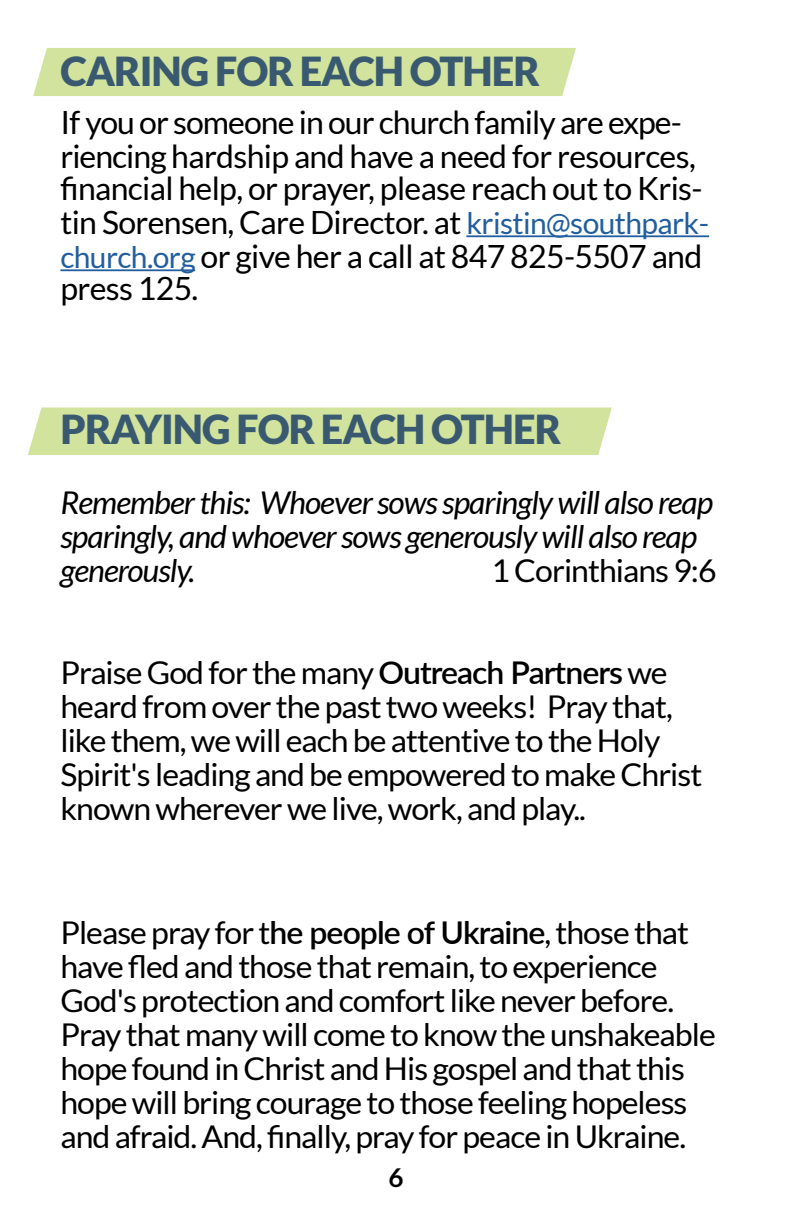
<style>
.page{position:relative;width:792px;height:1224px;background:#fff}
.page>*{position:absolute;margin:0;border:0;box-sizing:border-box;transform-origin:0 0}
.t1{font:900 40px "Lato";letter-spacing:-.025em;color:#395971}
.t2{font:32px/33.2px "Lato";letter-spacing:-.02em;color:#000}
.t3{font:31.4px/34px "Lato";letter-spacing:-.03em;color:#000}
.t4{font:italic 31.4px/34px "Lato";letter-spacing:-.03em;color:#000}
.t5{font:700 26px "Lato";color:#000}
.s1{font-size:30px;color:#215e9e}
.s2{font-weight:600}
</style>
<div class="page">
<div style="left:33px;top:48px;width:543px;height:48px;background:#d1e39d"></div>
<div style="left:28px;top:408px;width:584px;height:47px;background:#d1e39d"></div>
<hr style="left:466px;top:235px;width:243px;height:2px;background:#215e9e">
<hr style="left:60px;top:269px;width:135px;height:2px;background:#215e9e">
<p class="t1" style="left:60px;top:48px;width:481px">CARING FOR EACH OTHER</p>
<p class="t2" style="left:60px;top:106px;width:650px">If you or someone in our church family are expe&shy;riencing hardship and have a need for resources, financial help, or prayer, please reach out to Kris&shy;tin Sorensen, Care Director. at <span class="s1">kristin@southpark&shy;church.org</span> or give her a call at 847 825-5507 and press 125.</p>
<p class="t1" style="left:60px;top:406px;width:502px">PRAYING FOR EACH OTHER</p>
<p class="t4" style="left:60px;top:487px;width:654px">Remember this: Whoever sows sparingly will also reap sparingly, and whoever sows generously will also reap generously.</p>
<p class="t3" style="left:491px;top:554px;width:227px">1 Corinthians 9:6</p>
<p class="t3" style="left:60px;top:656px;width:643px">Praise God for the many <span class="s2">Outreach Partners</span> we heard from over the past two weeks! Pray that, like them, we will each be attentive to the Holy Spirit's leading and be empowered to make Christ known wherever we live, work, and play..</p>
<p class="t3" style="left:60px;top:916px;width:657px">Please pray for t<span class="s2">he people of Ukraine</span>, those that have fled and those that remain, to experience God's protection and comfort like never before.<br>Pray that many will come to know the unshakeable hope found in Christ and His gospel and that this hope will bring courage to those feeling hopeless and afraid. And, finally, pray for peace in Ukraine.</p>
<p class="t5" style="left:388px;top:1163px;width:17px">6</p>
</div>
